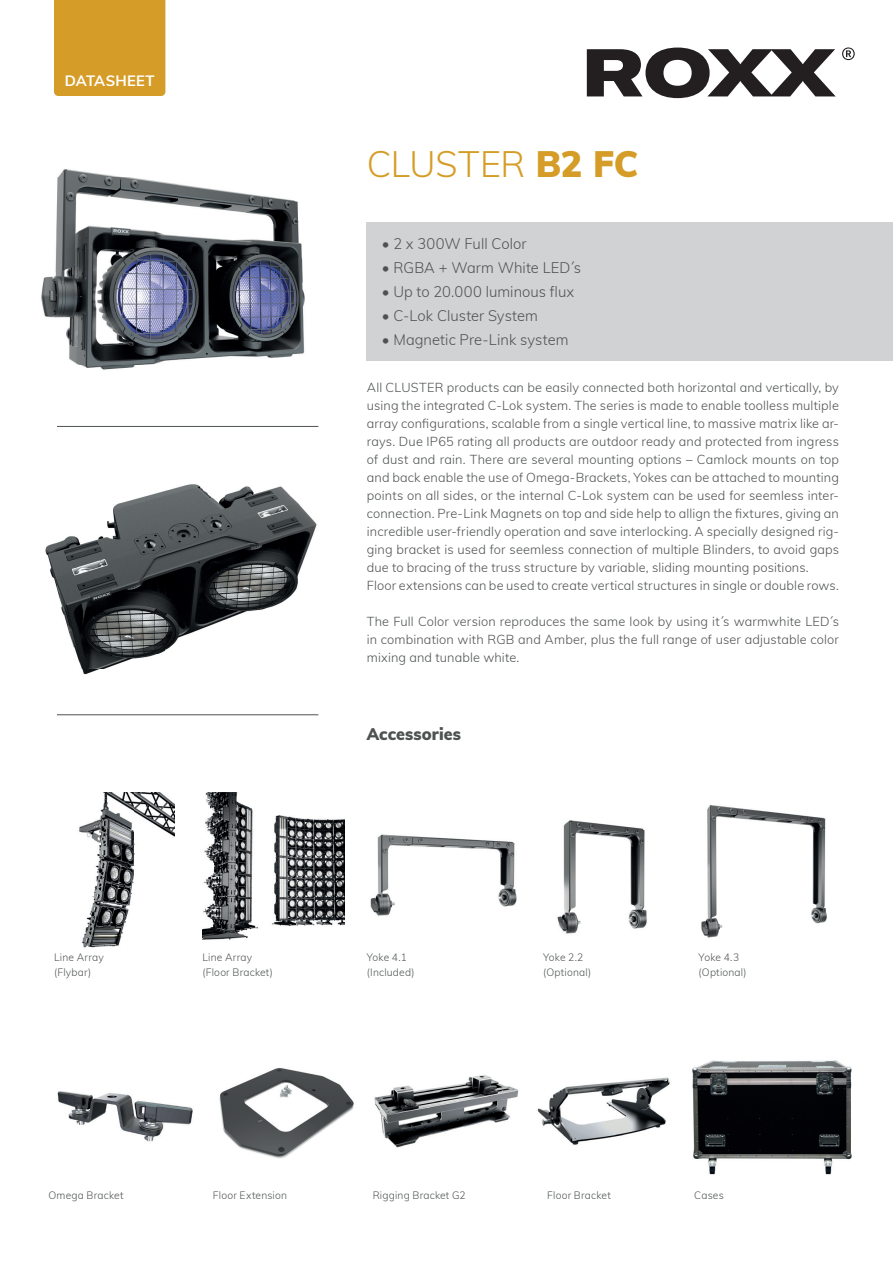
<style>
.page{position:relative;width:893px;height:1263px;background:#fff}
.page>*{position:absolute;margin:0;border:0;box-sizing:border-box;transform-origin:0 0}
.t1{font:300 36px "Muli";letter-spacing:-.01em;color:#d59d27}
.t2{font:900 16.5px "Muli";letter-spacing:.005em;color:#4f5252}
.t3{font:300 15px "Muli";color:#4f5252}
.t4{font:700 15px "Muli";letter-spacing:.02em;color:#fff}
.t5{font:300 12.75px/18px "Muli";letter-spacing:.01em;color:#4f5252}
.t6{font:300 10.5px/15px "Muli";letter-spacing:.02em;color:#4f5252}
.s1{font-weight:900}
</style>
<div class="page">
<div style="left:367px;top:222px;width:526px;height:138px;background:#d1d2d4"></div>
<img style="left:41px;top:169px;width:264px;height:201px">
<img style="left:45px;top:484px;width:272px;height:191px">
<svg style="left:587px;top:48px;width:249px;height:50px"></svg>
<svg style="left:842px;top:47px;width:13px;height:13px"></svg>
<hr style="left:57px;top:426px;width:261px;height:1px;background:#4f5252">
<hr style="left:57px;top:714px;width:261px;height:1px;background:#4f5252">
<div style="left:54px;top:0;width:111px;height:96px;background:#d59d27"></div>
<img style="left:219px;top:1067px;width:135px;height:92px">
<img style="left:692px;top:1060px;width:160px;height:115px">
<img style="left:57px;top:1091px;width:136px;height:51px">
<img style="left:557px;top:820px;width:90px;height:114px">
<img style="left:370px;top:834px;width:147px;height:82px">
<img style="left:701px;top:805px;width:126px;height:133px">
<img style="left:374px;top:1075px;width:145px;height:73px">
<img style="left:537px;top:1077px;width:133px;height:68px">
<img style="left:202px;top:792px;width:142px;height:148px">
<img style="left:79px;top:792px;width:95px;height:156px">
<p class="t4" style="left:65px;top:69px;width:91px">DATASHEET</p>
<p class="t6" style="left:54px;top:949px;width:51px">Line Array (Flybar)</p>
<p class="t6" style="left:202px;top:949px;width:72px">Line Array (Floor Bracket)</p>
<h1 class="t1" style="left:367px;top:137px;width:273px">CLUSTER <span class="s1">B2 FC</span></h1>
<p class="t3" style="left:382px;top:232px;width:146px">• 2 x 300W Full Color</p>
<p class="t3" style="left:382px;top:256px;width:201px">• RGBA + Warm White LED´s</p>
<p class="t3" style="left:382px;top:280px;width:194px">• Up to 20.000 luminous flux</p>
<p class="t3" style="left:382px;top:304px;width:158px">• C-Lok Cluster System</p>
<p class="t3" style="left:382px;top:328px;width:188px">• Magnetic Pre-Link system</p>
<p class="t5" style="left:367px;top:378px;width:474px">All CLUSTER products can be easily connected both horizontal and vertically, by using the integrated C-Lok system. The series is made to enable toolless multiple array configurations, scalable from a single vertical line, to massive matrix like ar&shy;rays. Due IP65 rating all products are outdoor ready and protected from ingress of dust and rain. There are several mounting options – Camlock mounts on top and back enable the use of Omega-Brackets, Yokes can be attached to mounting points on all sides, or the internal C-Lok system can be used for seemless inter&shy;connection. Pre-Link Magnets on top and side help to allign the fixtures, giving an incredible user-friendly operation and save interlocking. A specially designed rig&shy;ging bracket is used for seemless connection of multiple Blinders, to avoid gaps due to bracing of the truss structure by variable, sliding mounting positions.<br>Floor extensions can be used to create vertical structures in single or double rows.</p>
<p class="t5" style="left:367px;top:612px;width:474px;text-align:justify">The Full Color version reproduces the same look by using it´s warmwhite LED´s in combination with RGB and Amber, plus the full range of user adjustable color mixing and tunable white.</p>
<p class="t2" style="left:367px;top:721px;width:96px">Accessories</p>
<p class="t6" style="left:367px;top:949px;width:49px">Yoke 4.1 (Included)</p>
<p class="t6" style="left:699px;top:949px;width:49px">Yoke 4.3 (Optional)</p>
<p class="t6" style="left:543px;top:950px;width:49px">Yoke 2.2 (Optional)</p>
<p class="t6" style="left:48px;top:1187px;width:77px">Omega Bracket</p>
<p class="t6" style="left:213px;top:1187px;width:76px">Floor Extension</p>
<p class="t6" style="left:694px;top:1188px;width:31px">Cases</p>
<p class="t6" style="left:373px;top:1187px;width:95px">Rigging Bracket G2</p>
<p class="t6" style="left:547px;top:1187px;width:65px">Floor Bracket</p>
</div>
